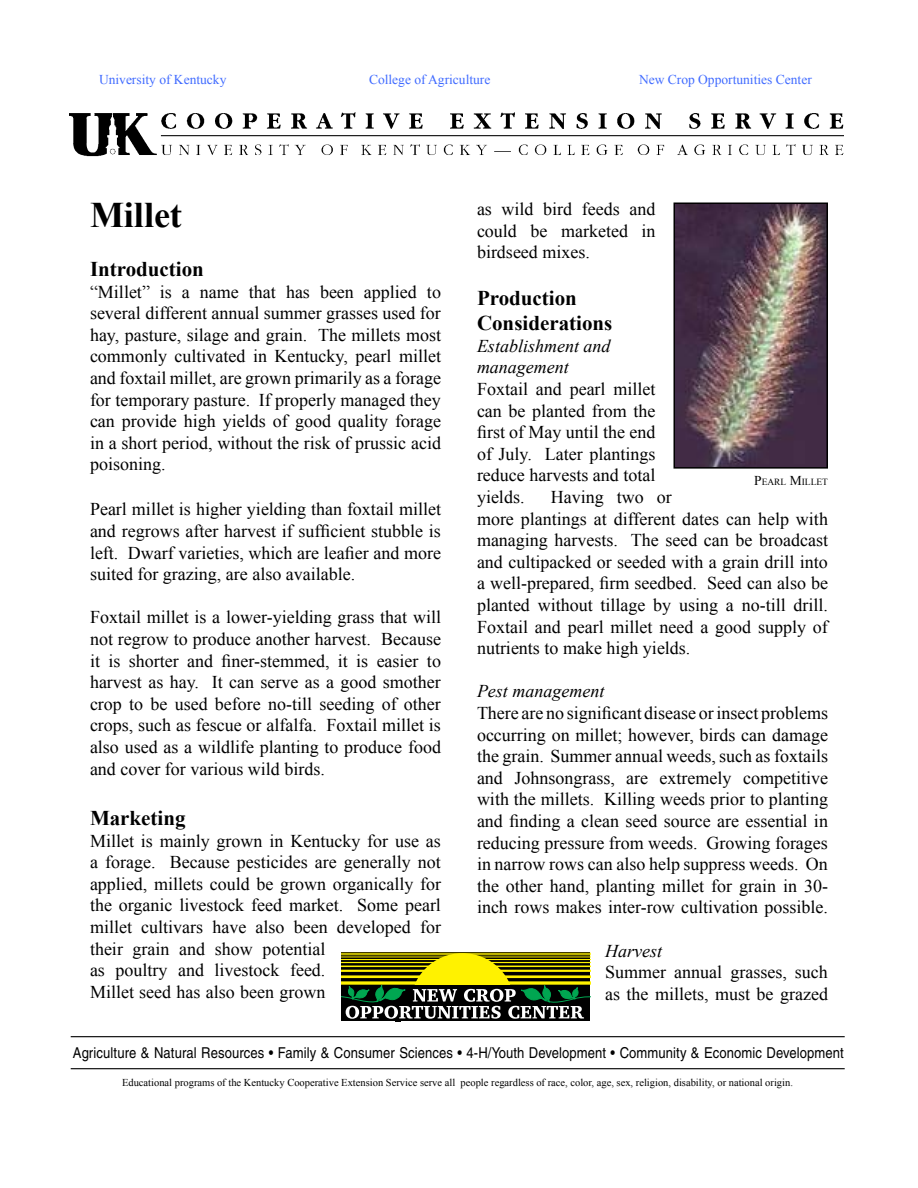
<style>
.page{position:relative;width:918px;height:1188px;background:#fff}
.page>*{position:absolute;margin:0;border:0;box-sizing:border-box;transform-origin:0 0}
.t1{font:700 36px "Times New Roman";color:#000}
.t2{font:700 21px/25.2px "Times New Roman";color:#000}
.t3{font:18px/21.6px "Times New Roman";color:#000;text-align:justify}
.t4{font:italic 18px/21.6px "Times New Roman";color:#000}
.t5{font:15px "Helvetica";letter-spacing:.01em;color:#000;scale:.87 1}
.t6{font:13.5px "Times New Roman";color:#406bff}
.t7{font:10.5px "Times New Roman";color:#000}
.t8{font:9.45px "Times New Roman";color:#000}
.s1{font-size:13.5px}
</style>
<div class="page">
<svg style="left:341px;top:954px;width:249px;height:68px;background:#4a522e"></svg>
<svg style="left:341px;top:981px;width:249px;height:4px"></svg>
<hr style="left:341px;top:975px;width:249px;height:3px;background:#fff200">
<hr style="left:341px;top:970px;width:249px;height:2px;background:#fff200">
<hr style="left:341px;top:966px;width:249px;height:1px;background:#fff200">
<hr style="left:341px;top:962px;width:249px;height:1px;background:#fff200">
<hr style="left:341px;top:959px;width:249px;height:1px;background:#fff200">
<hr style="left:341px;top:957px;width:249px;height:1px;background:#fff200">
<hr style="left:341px;top:953px;width:249px;height:1px;background:#fff200">
<hr style="left:71px;top:1036px;width:774px;height:1px;background:#000">
<hr style="left:71px;top:1068px;width:774px;height:1px;background:#000">
<img style="left:69px;top:112px;width:774px;height:45px">
<img style="left:677px;top:205px;width:148px;height:261px">
<div style="left:674px;top:202px;width:154px;height:267px;border:2px solid #000"></div>
<p class="t6" style="left:99px;top:71px;width:129px">University of Kentucky</p>
<p class="t6" style="left:369px;top:71px;width:123px">College of Agriculture</p>
<p class="t6" style="left:639px;top:71px;width:174px">New Crop Opportunities Center</p>
<h1 class="t1" style="left:90px;top:190px;width:93px">Millet</h1>
<p class="t2" style="left:90px;top:256px;width:115px">Introduction</p>
<p class="t3" style="left:90px;top:281px;width:353px">“Millet” is a name that has been applied to several different annual summer grasses used for hay, pasture, silage and grain. The millets most commonly cultivated in Kentucky, pearl millet and foxtail millet, are grown primarily as a forage for temporary pasture. If properly managed they can provide high yields of good quality forage in a short period, without the risk of prussic acid poisoning.</p>
<p class="t3" style="left:90px;top:498px;width:353px">Pearl millet is higher yielding than foxtail millet and regrows after harvest if sufficient stubble is left. Dwarf varieties, which are leafier and more suited for grazing, are also available.</p>
<p class="t3" style="left:90px;top:606px;width:353px">Foxtail millet is a lower-yielding grass that will not regrow to produce another harvest. Because it is shorter and finer-stemmed, it is easier to harvest as hay. It can serve as a good smother crop to be used before no-till seeding of other crops, such as fescue or alfalfa. Foxtail millet is also used as a wildlife planting to produce food and cover for various wild birds.</p>
<p class="t2" style="left:90px;top:805px;width:97px">Marketing</p>
<p class="t3" style="left:90px;top:830px;width:353px;text-align:left">Millet is mainly grown in Kentucky for use as a forage. Because pesticides are generally not applied, millets could be grown organically for the organic livestock feed market. Some pearl millet cultivars have also been developed for their grain and show potential<br>as poultry and livestock feed.<br>Millet seed has also been grown</p>
<p class="t3" style="left:477px;top:198px;width:180px">as wild bird feeds and could be marketed in birdseed mixes.</p>
<p class="t2" style="left:477px;top:285px;width:137px">Production<br>Considerations</p>
<p class="t4" style="left:477px;top:335px;width:135px">Establishment and management</p>
<p class="t3" style="left:477px;top:378px;width:180px">Foxtail and pearl millet can be planted from the first of May until the end of July. Later plantings reduce harvests and total yields.</p>
<p class="t8" style="left:754px;top:475px;width:75px"><span class="s1">P</span>EARL <span class="s1">M</span>ILLET</p>
<p class="t3" style="left:477px;top:486px;width:353px;text-align:left;text-indent:74px">Having two or<br>more plantings at different dates can help with managing harvests. The seed can be broadcast and cultipacked or seeded with a grain drill into a well-prepared, firm seedbed. Seed can also be planted without tillage by using a no-till drill.<br>Foxtail and pearl millet need a good supply of nutrients to make high yields.</p>
<p class="t4" style="left:477px;top:680px;width:129px">Pest management</p>
<p class="t3" style="left:477px;top:702px;width:353px">There are no significant disease or insect problems occurring on millet; however, birds can damage the grain. Summer annual weeds, such as foxtails and Johnsongrass, are extremely competitive with the millets. Killing weeds prior to planting and finding a clean seed source are essential in reducing pressure from weeds. Growing forages in narrow rows can also help suppress weeds. On the other hand, planting millet for grain in 30- inch rows makes inter-row cultivation possible.</p>
<p class="t4" style="left:605px;top:939px;width:58px">Harvest</p>
<p class="t3" style="left:605px;top:961px;width:224px">Summer annual grasses, such as the millets, must be grazed</p>
<p class="t5" style="left:73px;top:1044px;width:888px">Agriculture &amp; Natural Resources • Family &amp; Consumer Sciences • 4-H/Youth Development • Community &amp; Economic Development</p>
<p class="t7" style="left:122px;top:1076px;width:672px">Educational programs of the Kentucky Cooperative Extension Service serve all people regardless of race, color, age, sex, religion, disability, or national origin.</p>
</div>
